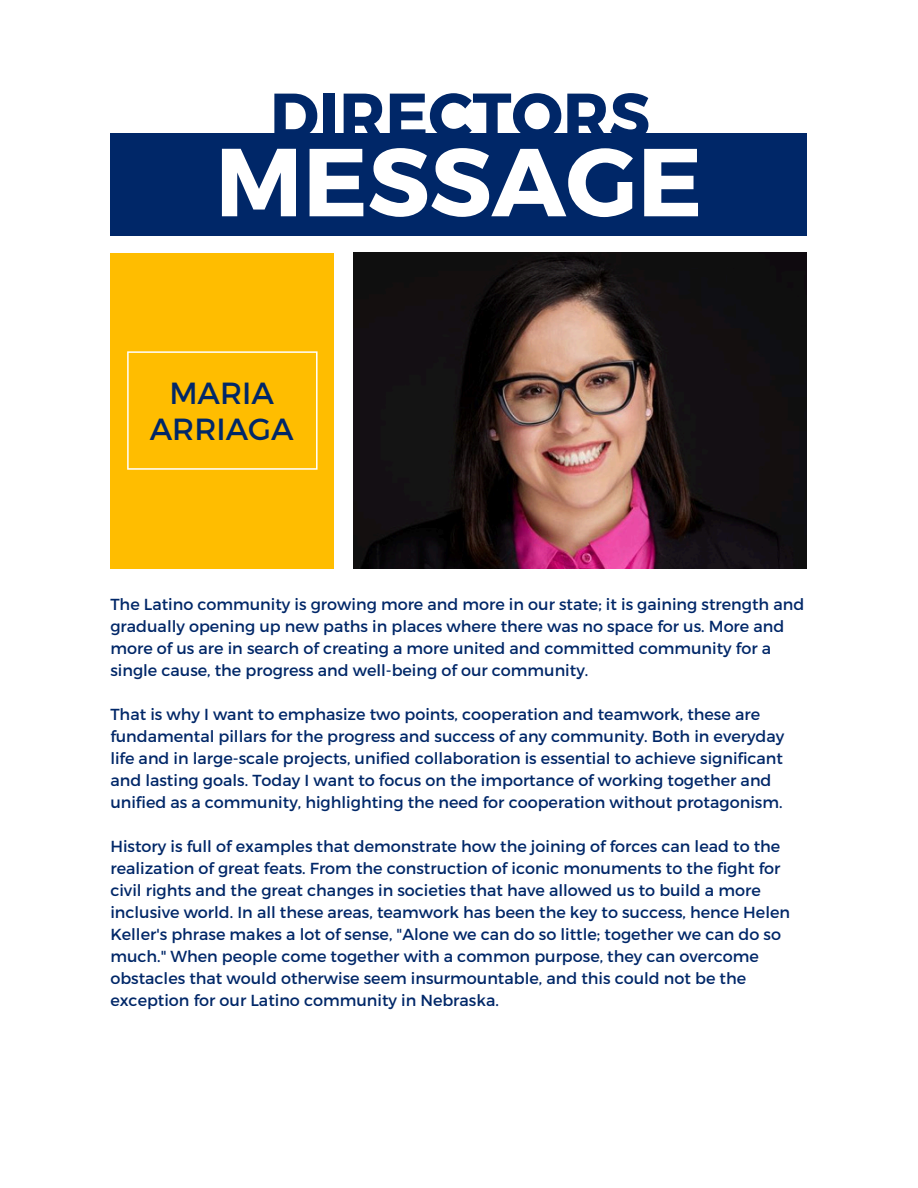
<style>
.page{position:relative;width:918px;height:1188px;background:#fff}
.page>*{position:absolute;margin:0;border:0;box-sizing:border-box;transform-origin:0 0}
.t1{font:700 96.3px "Montserrat";color:#fff}
.t2{font:700 63.75px "Montserrat";color:#002768}
.t3{font:30.6px/36px "Montserrat";color:#002768;text-align:center}
.t4{font:16.05px/22px "Montserrat";color:#002768}
</style>
<div class="page">
<div style="left:110px;top:133px;width:697px;height:102px;background:#002768"></div>
<div style="left:110px;top:253px;width:224px;height:315px;background:#ffbd00"></div>
<svg style="left:127px;top:351px;width:191px;height:119px"></svg>
<img style="left:353px;top:253px;width:454px;height:316px">
<p class="t2" style="left:270px;top:74px;width:382px">DIRECTORS</p>
<p class="t1" style="left:215px;top:119px;width:489px">MESSAGE</p>
<p class="t3" style="left:150px;top:373px;width:145px">MARIA<br>ARRIAGA</p>
<h2 class="t4" style="left:110px;top:592px;width:695px">The Latino community is growing more and more in our state; it is gaining strength and gradually opening up new paths in places where there was no space for us. More and more of us are in search of creating a more united and committed community for a single cause, the progress and well-being of our community.</h2>
<h1 class="t4" style="left:110px;top:702px;width:675px">That is why I want to emphasize two points, cooperation and teamwork, these are fundamental pillars for the progress and success of any community. Both in everyday life and in large-scale projects, unified collaboration is essential to achieve significant and lasting goals. Today I want to focus on the importance of working together and unified as a community, highlighting the need for cooperation without protagonism.</h1>
<h3 class="t4" style="left:110px;top:834px;width:681px">History is full of examples that demonstrate how the joining of forces can lead to the realization of great feats. From the construction of iconic monuments to the fight for civil rights and the great changes in societies that have allowed us to build a more inclusive world. In all these areas, teamwork has been the key to success, hence Helen Keller's phrase makes a lot of sense, "Alone we can do so little; together we can do so much." When people come together with a common purpose, they can overcome obstacles that would otherwise seem insurmountable, and this could not be the exception for our Latino community in Nebraska.</h3>
</div>
